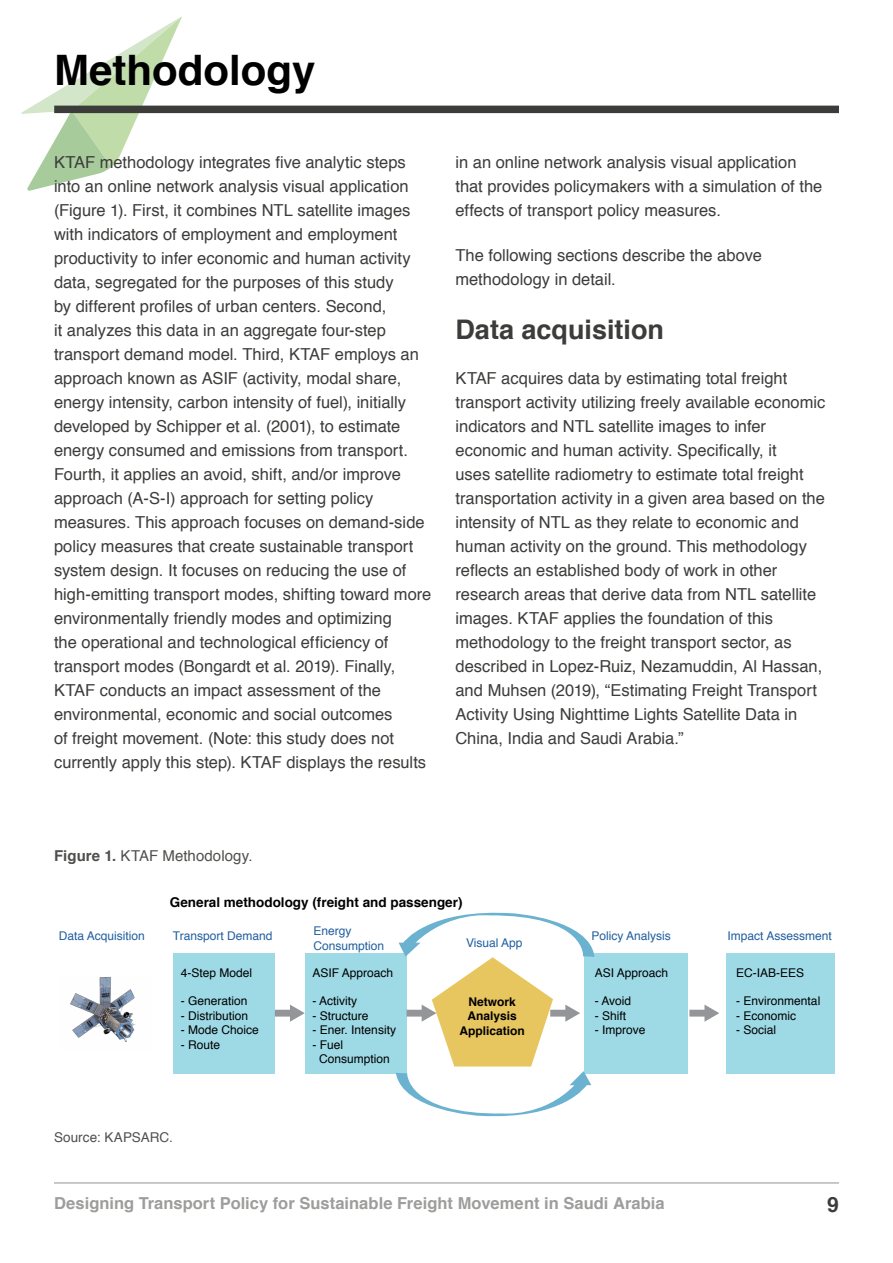
<style>
.page{position:relative;width:893px;height:1263px;background:#fff}
.page>*{position:absolute;margin:0;border:0;box-sizing:border-box;transform-origin:0 0}
.t1{font:700 42px "Helvetica";color:#000}
.t2{font:700 27px "Helvetica";color:#3c3c3b}
.t3{font:700 21px "Helvetica";color:#3c3c3b}
.t4{font:16.5px/24px "Helvetica";color:#3c3c3b}
.t5{font:700 16.5px "Helvetica";color:#9d9d9c}
.t6{font:15px "Helvetica";letter-spacing:.005em;color:#4f4f4d}
.t7{font:700 13.5px "Helvetica";color:#000}
.t8{font:13.5px "Helvetica";letter-spacing:.005em;color:#4f4f4d}
.t9{font:12px/14.4px "Helvetica";color:#000}
.t10{font:12px/14.4px "Helvetica";color:#215e9e}
.t11{font:700 12px/14.4px "Helvetica";color:#000;text-align:center}
.s1{font-weight:700}
</style>
<div class="page">
<hr style="left:54px;top:1182px;width:785px;height:1px;background:#9d9d9c">
<svg style="left:21px;top:17px;width:161px;height:174px"></svg>
<div style="left:54px;top:106px;width:785px;height:7px;background:#3c3c3b"></div>
<div style="left:173px;top:954px;width:102px;height:120px;background:#9edae6"></div>
<div style="left:306px;top:954px;width:101px;height:120px;background:#9edae6"></div>
<div style="left:584px;top:954px;width:104px;height:120px;background:#9edae6"></div>
<div style="left:726px;top:954px;width:109px;height:120px;background:#9edae6"></div>
<img style="left:70px;top:976px;width:65px;height:66px">
<div style="left:275px;top:1010px;width:17px;height:6px;background:#939598"></div>
<svg style="left:290px;top:1004px;width:15px;height:18px"></svg>
<svg style="left:396px;top:912px;width:198px;height:205px"></svg>
<div style="left:689px;top:1010px;width:18px;height:6px;background:#939598"></div>
<svg style="left:704px;top:1004px;width:15px;height:18px"></svg>
<h1 class="t1" style="left:54px;top:37px;width:263px">Methodology</h1>
<p class="t4" style="left:54px;top:150px;width:379px">KTAF methodology integrates five analytic steps into an online network analysis visual application (Figure 1). First, it combines NTL satellite images with indicators of employment and employment productivity to infer economic and human activity data, segregated for the purposes of this study<br>by different profiles of urban centers. Second,<br>it analyzes this data in an aggregate four-step transport demand model. Third, KTAF employs an approach known as ASIF (activity, modal share, energy intensity, carbon intensity of fuel), initially developed by Schipper et al. (2001), to estimate energy consumed and emissions from transport.<br>Fourth, it applies an avoid, shift, and/or improve approach (A-S-I) approach for setting policy measures. This approach focuses on demand-side policy measures that create sustainable transport system design. It focuses on reducing the use of high-emitting transport modes, shifting toward more environmentally friendly modes and optimizing<br>the operational and technological efficiency of transport modes (Bongardt et al. 2019). Finally, KTAF conducts an impact assessment of the environmental, economic and social outcomes<br>of freight movement. (Note: this study does not currently apply this step). KTAF displays the results</p>
<p class="t4" style="left:455px;top:150px;width:368px">in an online network analysis visual application that provides policymakers with a simulation of the effects of transport policy measures.</p>
<p class="t4" style="left:455px;top:244px;width:308px">The following sections describe the above methodology in detail.</p>
<h2 class="t2" style="left:455px;top:307px;width:210px">Data acquisition</h2>
<p class="t4" style="left:455px;top:366px;width:371px">KTAF acquires data by estimating total freight transport activity utilizing freely available economic indicators and NTL satellite images to infer economic and human activity. Specifically, it<br>uses satellite radiometry to estimate total freight transportation activity in a given area based on the intensity of NTL as they relate to economic and human activity on the ground. This methodology reflects an established body of work in other research areas that derive data from NTL satellite images. KTAF applies the foundation of this methodology to the freight transport sector, as described in Lopez-Ruiz, Nezamuddin, Al Hassan, and Muhsen (2019), “Estimating Freight Transport Activity Using Nighttime Lights Satellite Data in China, India and Saudi Arabia.”</p>
<p class="t6" style="left:54px;top:844px;width:200px"><span class="s1">Figure 1.</span> KTAF Methodology.</p>
<p class="t7" style="left:170px;top:891px;width:294px">General methodology (freight and passenger)</p>
<p class="t10" style="left:59px;top:929px;width:88px">Data Acquisition</p>
<p class="t10" style="left:173px;top:929px;width:101px">Transport Demand</p>
<p class="t9" style="left:181px;top:965px;width:73px">4-Step Model</p>
<p class="t9" style="left:181px;top:994px;width:68px">- Generation</p>
<p class="t9" style="left:181px;top:1009px;width:69px">- Distribution</p>
<p class="t9" style="left:181px;top:1023px;width:80px">- Mode Choice</p>
<p class="t9" style="left:181px;top:1037px;width:41px">- Route</p>
<p class="t8" style="left:54px;top:1127px;width:120px">Source: KAPSARC.</p>
<p class="t10" style="left:314px;top:924px;width:72px">Energy<br>Consumption</p>
<p class="t10" style="left:466px;top:935px;width:58px">Visual App</p>
<p class="t9" style="left:313px;top:965px;width:82px">ASIF Approach</p>
<p class="t9" style="left:313px;top:994px;width:46px">- Activity</p>
<p class="t9" style="left:313px;top:1009px;width:58px">- Structure</p>
<p class="t9" style="left:313px;top:1023px;width:85px">- Ener. Intensity</p>
<p class="t9" style="left:319px;top:1037px;width:72px;text-indent:-7px">- Fuel<br>Consumption</p>
<p class="t11" style="left:459px;top:994px;width:67px">Network<br>Analysis<br>Application</p>
<p class="t10" style="left:591px;top:929px;width:81px">Policy Analysis</p>
<p class="t10" style="left:728px;top:929px;width:106px">Impact Assessment</p>
<p class="t9" style="left:595px;top:965px;width:75px">ASI Approach</p>
<p class="t9" style="left:595px;top:994px;width:38px">- Avoid</p>
<p class="t9" style="left:595px;top:1009px;width:33px">- Shift</p>
<p class="t9" style="left:595px;top:1023px;width:52px">- Improve</p>
<p class="t9" style="left:736px;top:965px;width:70px">EC-IAB-EES</p>
<p class="t9" style="left:736px;top:994px;width:86px">- Environmental</p>
<p class="t9" style="left:736px;top:1009px;width:62px">- Economic</p>
<p class="t9" style="left:736px;top:1023px;width:42px">- Social</p>
<p class="t5" style="left:54px;top:1190px;width:612px">Designing Transport Policy for Sustainable Freight Movement in Saudi Arabia</p>
<p class="t3" style="left:827px;top:1188px;width:13px">9</p>
</div>
